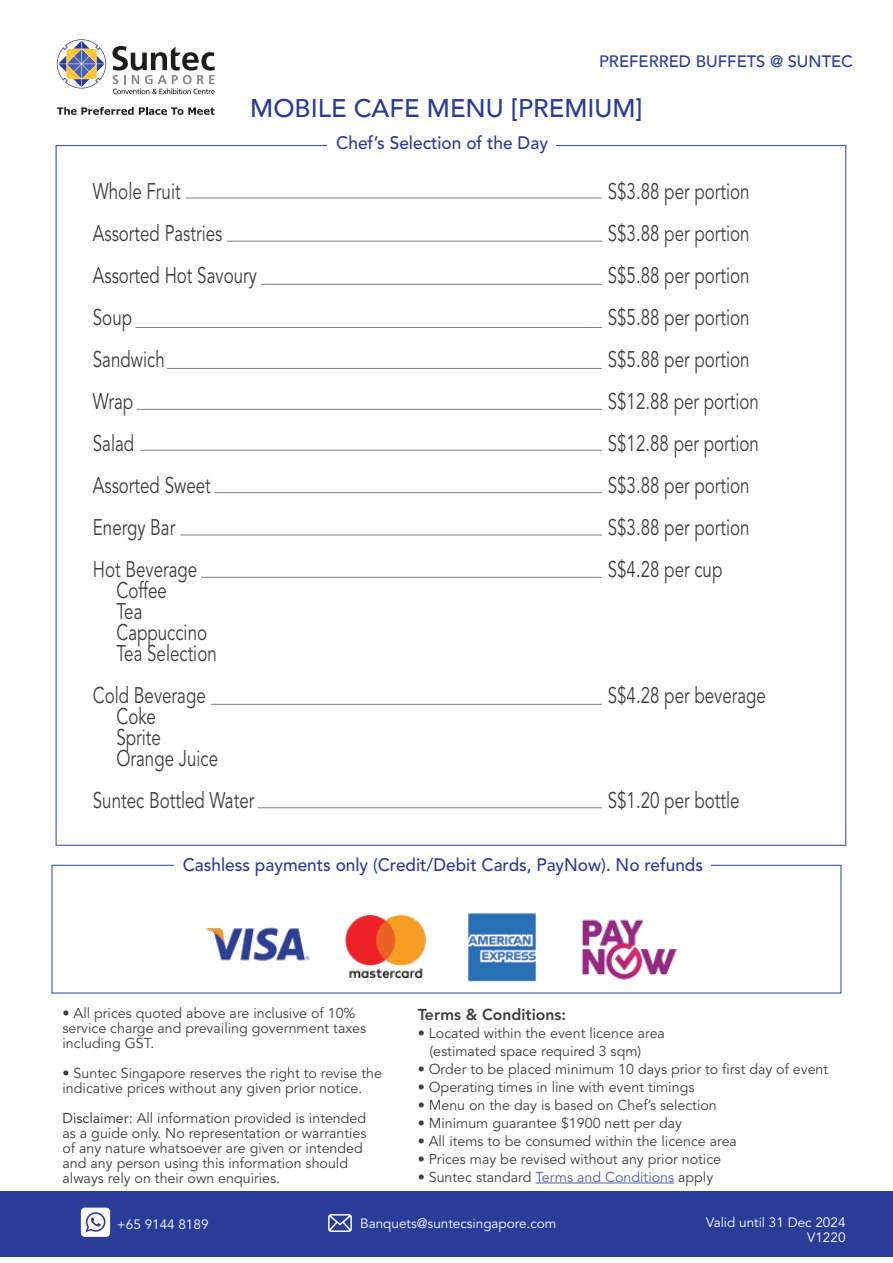
<style>
.page{position:relative;width:893px;height:1263px;background:#fff}
.page>*{position:absolute;margin:0;border:0;box-sizing:border-box;transform-origin:0 0}
.t1{font:500 25.5px "Avenir LT";color:#2a3c98}
.t2{font:22.5px/42px "Avenir LT Std";color:#3d3d3d;scale:.75 1}
.t3{font:500 18px "Avenir LT Std";color:#2a3c97;scale:.96 1}
.t4{font:500 18px "Avenir LT Std";color:#2a3c98;scale:.96 1}
.t5{font:500 16.5px "Avenir LT";color:#2a3c98}
.t6{font:800 15.75px "Avenir LT Std";color:#3d3d3d}
.t7{font:14.25px/15px "Avenir LT Std";color:#3d3d3d}
.t8{font:13.5px/15px "Avenir LT Std";color:#fff;text-align:right}
.s1{font-style:inherit}
.s2{color:#4b5fab}
</style>
<div class="page">
<svg style="left:57px;top:107px;width:158px;height:8px"></svg>
<svg style="left:57px;top:39px;width:49px;height:50px"></svg>
<svg style="left:112px;top:46px;width:103px;height:48px"></svg>
<div style="left:0;top:1192px;width:893px;height:65px;background:#2a3c98"></div>
<svg style="left:328px;top:1214px;width:24px;height:18px"></svg>
<svg style="left:81px;top:1207px;width:29px;height:30px"></svg>
<img style="left:205px;top:927px;width:105px;height:34px">
<img style="left:345px;top:915px;width:81px;height:63px">
<img style="left:456px;top:913px;width:93px;height:80px">
<img style="left:581px;top:919px;width:96px;height:61px">
<hr style="left:535px;top:1182px;width:139px;height:1px;background:#4b5fab">
<hr style="left:186px;top:198px;width:416px;height:1px;background:#847f7b">
<hr style="left:227px;top:241px;width:375px;height:1px;background:#847f7b">
<hr style="left:261px;top:284px;width:341px;height:1px;background:#847f7b">
<hr style="left:135px;top:327px;width:467px;height:1px;background:#847f7b">
<hr style="left:167px;top:368px;width:435px;height:1px;background:#847f7b">
<hr style="left:140px;top:450px;width:462px;height:1px;background:#847f7b">
<hr style="left:137px;top:409px;width:465px;height:1px;background:#847f7b">
<hr style="left:214px;top:492px;width:388px;height:1px;background:#847f7b">
<hr style="left:181px;top:535px;width:421px;height:1px;background:#847f7b">
<hr style="left:201px;top:577px;width:401px;height:1px;background:#847f7b">
<hr style="left:211px;top:704px;width:391px;height:1px;background:#847f7b">
<hr style="left:258px;top:807px;width:344px;height:1px;background:#847f7b">
<p class="t5" style="left:599px;top:51px;width:255px">PREFERRED BUFFETS @ SUNTEC</p>
<h1 class="t1" style="left:250px;top:93px;width:394px">MOBILE CAFE MENU [PREMIUM]</h1>
<p class="t4" style="left:336px;top:133px;width:222px">Chef’s Selection of the Day</p>
<h2 class="t2" style="left:93px;top:170px;width:220px">Whole Fruit<br>Assorted Pastries<br>Assorted Hot Savoury<br>Soup<br>Sandwich<br>Wrap<br>Salad<br>Assorted Sweet<br>Energy Bar<br>Hot Beverage</h2>
<h2 class="t2" style="left:116px;top:580px;width:135px;line-height:21px">Coffee<br>Tea<br>Cappuccino<br>Tea Selection</h2>
<h2 class="t2" style="left:116px;top:685px;width:137px;line-height:21px;text-indent:-24px">Cold Beverage<br>Coke<br>Sprite<br>Orange Juice</h2>
<h2 class="t2" style="left:93px;top:779px;width:217px">Suntec Bottled Water</h2>
<h2 class="t2" style="left:608px;top:171px;width:203px">S$3.88 per portion<br>S$3.88 per portion<br>S$5.88 per portion<br>S$5.88 per portion<br>S$5.88 per portion<br>S$12.88 per portion<br>S$12.88 per portion<br>S$3.88 per portion<br>S$3.88 per portion<br>S$4.28 per cup</h2>
<h2 class="t2" style="left:608px;top:675px;width:212px">S$4.28 per beverage</h2>
<h2 class="t2" style="left:608px;top:780px;width:177px">S$1.20 per bottle</h2>
<p class="t3" style="left:183px;top:854px;width:543px">Cashless payments only (Credit/Debit Cards, PayNow). No refunds</p>
<p class="t7" style="left:63px;top:1006px;width:305px">• All prices quoted above are inclusive of 10% service charge and prevailing government taxes including GST.</p>
<p class="t7" style="left:63px;top:1066px;width:321px">• Suntec Singapore reserves the right to revise the indicative prices without any given prior notice.</p>
<p class="t7" style="left:63px;top:1111px;width:305px"><span class="s1">Disclaimer:</span> All information provided is intended as a guide only. No representation or warranties of any nature whatsoever are given or intended and any person using this information should always rely on their own enquiries.</p>
<p class="t6" style="left:418px;top:1005px;width:150px">Terms &amp; Conditions:</p>
<p class="t7" style="left:430px;top:1024px;width:237px;line-height:18px;text-indent:-12px">• Located within the event licence area (estimated space required 3 sqm)</p>
<p class="t7" style="left:418px;top:1061px;width:412px">• Order to be placed minimum 10 days prior to first day of event</p>
<p class="t7" style="left:418px;top:1079px;width:278px">• Operating times in line with event timings</p>
<p class="t7" style="left:418px;top:1097px;width:301px">• Menu on the day is based on Chef’s selection</p>
<p class="t7" style="left:418px;top:1115px;width:266px">• Minimum guarantee $1900 nett per day</p>
<p class="t7" style="left:418px;top:1133px;width:321px">• All items to be consumed within the licence area</p>
<p class="t7" style="left:418px;top:1151px;width:305px">• Prices may be revised without any prior notice</p>
<p class="t7" style="left:418px;top:1169px;width:297px">• Suntec standard <span class="s2">Terms and Conditions</span> apply</p>
<p class="t8" style="left:117px;top:1217px;width:93px">+65 9144 8189</p>
<p class="t8" style="left:360px;top:1216px;width:198px">Banquets@suntecsingapore.com</p>
<p class="t8" style="left:706px;top:1215px;width:141px">Valid until 31 Dec 2024<br>V1220</p>
</div>
